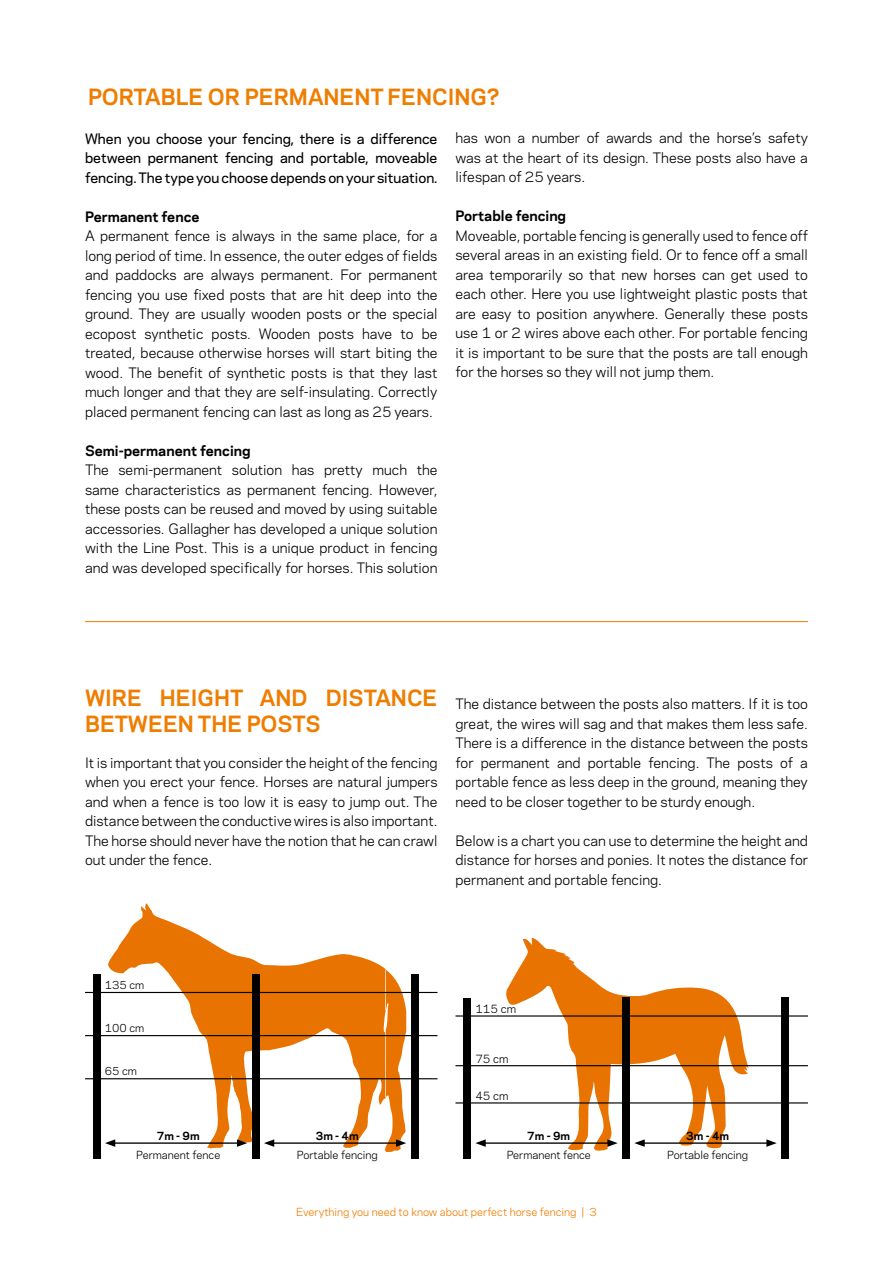
<style>
.page{position:relative;width:893px;height:1263px;background:#fff}
.page>*{position:absolute;margin:0;border:0;box-sizing:border-box;transform-origin:0 0}
.t1{font:700 21px/25.2px "Galaxie Polaris";color:#ef7d00}
.t2{font:13.5px/19.5px "Galaxie Polaris";color:#000;text-align:justify}
.t3{font:500 13.5px/19.5px "Galaxie Polaris";color:#000;text-align:justify}
.t4{font:700 13.5px "Galaxie Polaris";color:#000}
.t5{font:700 10.8px "Galaxie Polaris";color:#000}
.t6{font:10.8px "Galaxie Polaris";color:#000}
.t7{font:10.5px "Galaxie Polaris";color:#000}
.t8{font:10.5px "Galaxie Polaris";color:#ef7d00}
</style>
<div class="page">
<svg style="left:505px;top:937px;width:243px;height:214px"></svg>
<svg style="left:108px;top:903px;width:298px;height:249px"></svg>
<div style="left:93px;top:974px;width:7px;height:185px;background:#000"></div>
<div style="left:252px;top:974px;width:7px;height:185px;background:#000"></div>
<div style="left:622px;top:997px;width:8px;height:162px;background:#000"></div>
<hr style="left:113px;top:1142px;width:126px;height:2px;background:#000">
<svg style="left:105px;top:1139px;width:10px;height:8px"></svg>
<svg style="left:237px;top:1139px;width:10px;height:8px"></svg>
<hr style="left:483px;top:1142px;width:127px;height:2px;background:#000">
<svg style="left:475px;top:1139px;width:11px;height:8px"></svg>
<svg style="left:607px;top:1139px;width:11px;height:8px"></svg>
<hr style="left:272px;top:1142px;width:126px;height:2px;background:#000">
<svg style="left:264px;top:1139px;width:10px;height:8px"></svg>
<svg style="left:396px;top:1139px;width:10px;height:8px"></svg>
<hr style="left:642px;top:1142px;width:127px;height:2px;background:#000">
<svg style="left:634px;top:1139px;width:11px;height:8px"></svg>
<svg style="left:766px;top:1139px;width:11px;height:8px"></svg>
<hr style="left:85px;top:621px;width:723px;height:1px;background:#ef7d00">
<div style="left:411px;top:974px;width:7px;height:185px;background:#000"></div>
<div style="left:781px;top:997px;width:8px;height:162px;background:#000"></div>
<hr style="left:85px;top:1078px;width:352px;height:1px;background:#000">
<hr style="left:85px;top:1035px;width:352px;height:1px;background:#000">
<hr style="left:85px;top:992px;width:352px;height:1px;background:#000">
<div style="left:463px;top:998px;width:8px;height:161px;background:#000"></div>
<hr style="left:455px;top:1102px;width:353px;height:1px;background:#000">
<hr style="left:455px;top:1065px;width:353px;height:1px;background:#000">
<hr style="left:455px;top:1015px;width:353px;height:1px;background:#000">
<h1 class="t1" style="left:88px;top:83px;width:413px">PORTABLE OR PERMANENT FENCING?</h1>
<p class="t3" style="left:85px;top:128px;width:354px">When you choose your fencing, there is a difference between permanent fencing and portable, moveable fencing. The type you choose depends on your situation.</p>
<p class="t4" style="left:85px;top:206px;width:116px">Permanent fence</p>
<p class="t2" style="left:85px;top:225px;width:354px">A permanent fence is always in the same place, for a long period of time. In essence, the outer edges of fields and paddocks are always permanent. For permanent fencing you use fixed posts that are hit deep into the ground. They are usually wooden posts or the special ecopost synthetic posts. Wooden posts have to be treated, because otherwise horses will start biting the wood. The benefit of synthetic posts is that they last much longer and that they are self-insulating. Correctly placed permanent fencing can last as long as 25 years.</p>
<p class="t4" style="left:85px;top:440px;width:167px">Semi-permanent fencing</p>
<p class="t2" style="left:85px;top:459px;width:354px">The semi-permanent solution has pretty much the same characteristics as permanent fencing. However, these posts can be reused and moved by using suitable accessories. Gallagher has developed a unique solution with the Line Post. This is a unique product in fencing and was developed specifically for horses. This solution</p>
<p class="t2" style="left:455px;top:128px;width:354px">has won a number of awards and the horse’s safety was at the heart of its design. These posts also have a lifespan of 25 years.</p>
<p class="t4" style="left:455px;top:206px;width:112px">Portable fencing</p>
<p class="t2" style="left:455px;top:225px;width:354px">Moveable, portable fencing is generally used to fence off several areas in an existing field. Or to fence off a small area temporarily so that new horses can get used to each other. Here you use lightweight plastic posts that are easy to position anywhere. Generally these posts use 1 or 2 wires above each other. For portable fencing it is important to be sure that the posts are tall enough for the horses so they will not jump them.</p>
<h1 class="t1" style="left:85px;top:684px;width:354px">WIRE HEIGHT AND DISTANCE<br>BETWEEN THE POSTS</h1>
<p class="t2" style="left:85px;top:752px;width:354px">It is important that you consider the height of the fencing when you erect your fence. Horses are natural jumpers and when a fence is too low it is easy to jump out. The distance between the conductive wires is also important.<br>The horse should never have the notion that he can crawl out under the fence.</p>
<p class="t2" style="left:455px;top:693px;width:354px">The distance between the posts also matters. If it is too great, the wires will sag and that makes them less safe.<br>There is a difference in the distance between the posts for permanent and portable fencing. The posts of a portable fence as less deep in the ground, meaning they need to be closer together to be sturdy enough.</p>
<p class="t2" style="left:455px;top:830px;width:354px">Below is a chart you can use to determine the height and distance for horses and ponies. It notes the distance for permanent and portable fencing.</p>
<p class="t7" style="left:105px;top:977px;width:41px">135 cm</p>
<p class="t7" style="left:105px;top:1020px;width:41px">100 cm</p>
<p class="t7" style="left:105px;top:1063px;width:34px">65 cm</p>
<p class="t6" style="left:475px;top:1000px;width:42px">115 cm</p>
<p class="t6" style="left:475px;top:1050px;width:35px">75 cm</p>
<p class="t6" style="left:475px;top:1087px;width:35px">45 cm</p>
<p class="t5" style="left:157px;top:1127px;width:44px">7m - 9m</p>
<p class="t5" style="left:316px;top:1127px;width:44px">3m - 4m</p>
<p class="t5" style="left:527px;top:1127px;width:44px">7m - 9m</p>
<p class="t5" style="left:686px;top:1127px;width:44px">3m - 4m</p>
<p class="t7" style="left:136px;top:1147px;width:86px">Permanent fence</p>
<p class="t7" style="left:297px;top:1147px;width:82px">Portable fencing</p>
<p class="t7" style="left:507px;top:1147px;width:86px">Permanent fence</p>
<p class="t7" style="left:667px;top:1147px;width:82px">Portable fencing</p>
<p class="t8" style="left:296px;top:1204px;width:302px">Everything you need to know about perfect horse fencing | 3</p>
</div>
